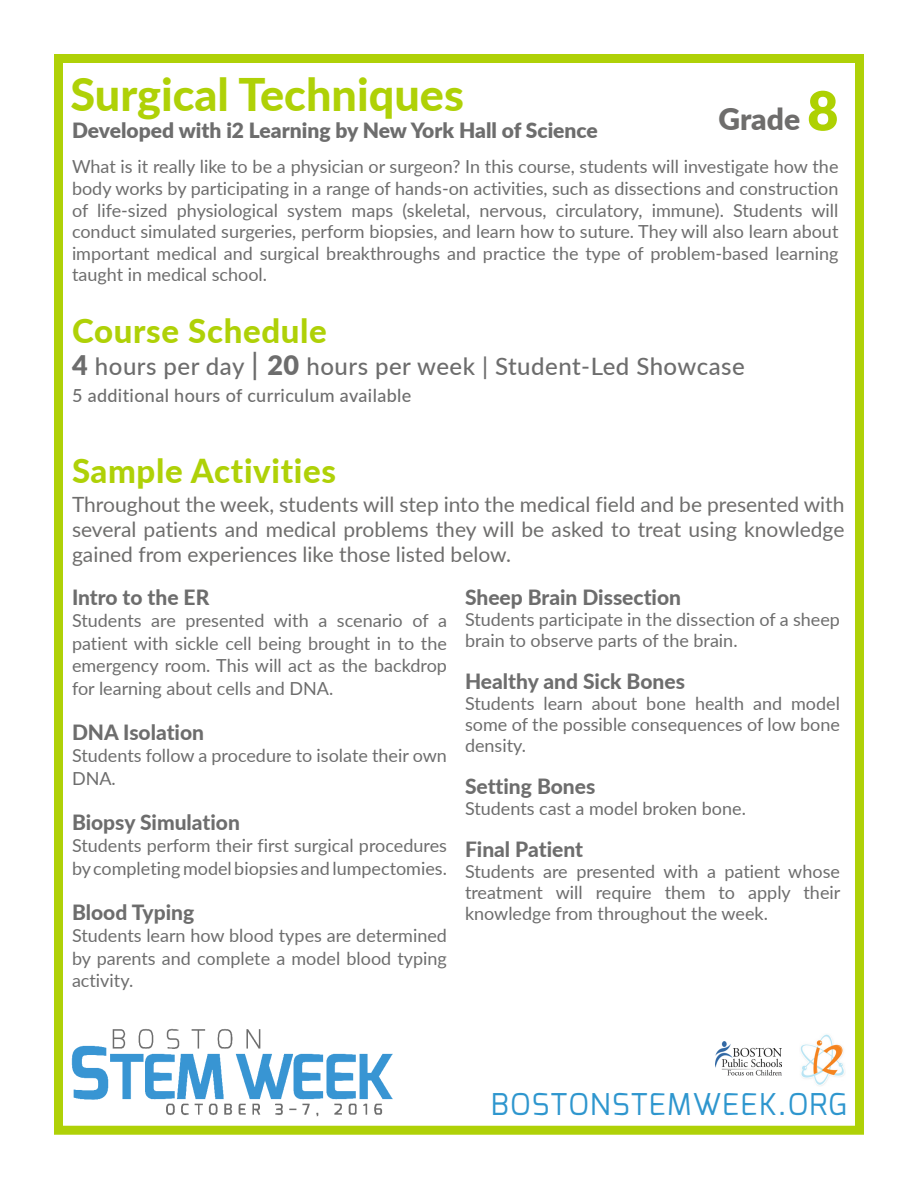
<style>
.page{position:relative;width:918px;height:1188px;background:#fff}
.page>*{position:absolute;margin:0;border:0;box-sizing:border-box;transform-origin:0 0}
.t1{font:800 45px "Lato";color:#afd107}
.t2{font:800 33px "Lato";letter-spacing:.02em;color:#afd107}
.t3{font:30px "Exo";letter-spacing:.05em;color:#2e96ce}
.t4{font:900 30px "Lato";color:#6e6d6c}
.t5{font:500 24px "Lato";letter-spacing:.02em;color:#6d6d6d}
.t6{font:21px/25.2px "Lato";color:#6e6d6c;text-align:justify}
.t7{font:800 21px "Lato";color:#6d6d6d}
.t8{font:900 21px "Lato";color:#6d6d6d}
.t9{font:18px/22.5px "Lato";color:#6d6d6d;text-align:justify}
.t10{font:500 18px "Lato";letter-spacing:.02em;color:#6d6d6d}
.s1{font-size:54px;color:#aed102}
.s2{font-weight:900;font-size:27px}
.s3{font-size:30px}
</style>
<div class="page">
<div style="left:54px;top:54px;width:810px;height:1081px;border:9px solid #afd107"></div>
<img style="left:71px;top:1028px;width:321px;height:89px">
<img style="left:800px;top:1034px;width:45px;height:52px">
<img style="left:716px;top:1041px;width:66px;height:35px">
<h1 class="t1" style="left:70px;top:61px;width:395px">Surgical Techniques</h1>
<p class="t8" style="left:72px;top:115px;width:527px">Developed with i2 Learning by New York Hall of Science</p>
<h3 class="t4" style="left:719px;top:97px;width:121px">Grade <span class="s1">8</span></h3>
<p class="t9" style="left:72px;top:155px;width:768px;line-height:21.6px">What is it really like to be a physician or surgeon? In this course, students will investigate how the body works by participating in a range of hands-on activities, such as dissections and construction of life-sized physiological system maps (skeletal, nervous, circulatory, immune). Students will conduct simulated surgeries, perform biopsies, and learn how to suture. They will also learn about important medical and surgical breakthroughs and practice the type of problem-based learning taught in medical school.</p>
<h2 class="t2" style="left:72px;top:307px;width:256px">Course Schedule</h2>
<h3 class="t5" style="left:72px;top:349px;width:674px"><span class="s2">4</span> hours per day <span class="s3">|</span> <span class="s2">20</span> hours per week | Student-Led Showcase</h3>
<p class="t10" style="left:72px;top:383px;width:341px">5 additional hours of curriculum available</p>
<h2 class="t2" style="left:72px;top:446px;width:266px">Sample Activities</h2>
<p class="t6" style="left:72px;top:491px;width:774px">Throughout the week, students will step into the medical field and be presented with several patients and medical problems they will be asked to treat using knowledge gained from experiences like those listed below.</p>
<p class="t7" style="left:72px;top:582px;width:139px">Intro to the ER</p>
<p class="t9" style="left:72px;top:609px;width:376px">Students are presented with a scenario of a patient with sickle cell being brought in to the emergency room. This will act as the backdrop for learning about cells and DNA.</p>
<p class="t7" style="left:72px;top:717px;width:134px">DNA Isolation</p>
<p class="t9" style="left:72px;top:744px;width:376px">Students follow a procedure to isolate their own<br>DNA.</p>
<p class="t7" style="left:72px;top:807px;width:170px">Biopsy Simulation</p>
<p class="t9" style="left:72px;top:834px;width:376px">Students perform their first surgical procedures by completing model biopsies and lumpectomies.</p>
<p class="t7" style="left:72px;top:897px;width:124px">Blood Typing</p>
<p class="t9" style="left:72px;top:924px;width:377px">Students learn how blood types are determined by parents and complete a model blood typing activity.</p>
<p class="t7" style="left:465px;top:582px;width:218px">Sheep Brain Dissection</p>
<p class="t9" style="left:465px;top:608px;width:376px;line-height:21px">Students participate in the dissection of a sheep brain to observe parts of the brain.</p>
<p class="t7" style="left:465px;top:666px;width:222px">Healthy and Sick Bones</p>
<p class="t9" style="left:465px;top:692px;width:376px;line-height:21px">Students learn about bone health and model some of the possible consequences of low bone density.</p>
<p class="t7" style="left:465px;top:771px;width:132px">Setting Bones</p>
<p class="t9" style="left:465px;top:796px;width:282px">Students cast a model broken bone.</p>
<p class="t7" style="left:465px;top:834px;width:120px">Final Patient</p>
<p class="t9" style="left:465px;top:860px;width:377px;line-height:21px">Students are presented with a patient whose treatment will require them to apply their knowledge from throughout the week.</p>
<h3 class="t3" style="left:491px;top:1085px;width:358px">BOSTONSTEMWEEK.ORG</h3>
</div>
